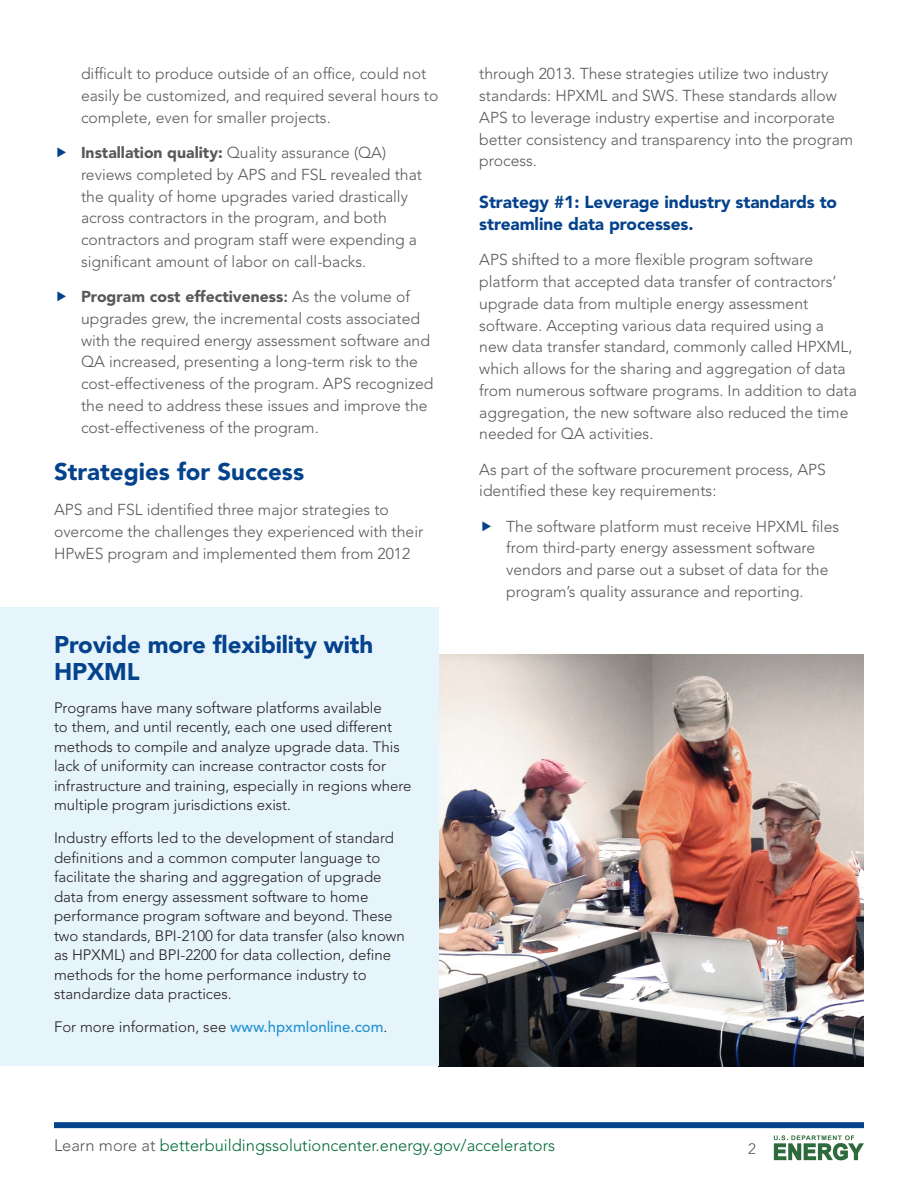
<style>
.page{position:relative;width:918px;height:1188px;background:#fff}
.page>*{position:absolute;margin:0;border:0;box-sizing:border-box;transform-origin:0 0}
.H1__span_cols{font:900 24px/27px "Avenir LT Std";letter-spacing:-.005em;color:#05428c}
.H2{font:900 17.25px/21.8px "Avenir LT Std";letter-spacing:-.005em;color:#05428c}
.t1{font:300 16.5px "Avenir LT Std";color:#006a35}
.Bulleted_List{font:300 15.75px/21.8px "Avenir LT Std";color:#57585a}
.Body_Text{font:300 15.75px/21.8px "Avenir LT Std";color:#57585a}
.H1__span_cols-2{font:300 15px/19.5px "Avenir LT Std";color:#231f20}
.t2{font:300 15px "Avenir LT Std";color:#57585a}
.s1{font-weight:900}
.s2{font-weight:800}
.s3{font-weight:500;color:#2393d1}
.s4{color:#57585a}
</style>
<div class="page">
<img style="left:439px;top:655px;width:425px;height:411px">
<div style="left:54px;top:1122px;width:810px;height:6px;background:#05428c"></div>
<svg style="left:774px;top:1135px;width:90px;height:25px"></svg>
<div style="left:0;top:608px;width:439px;height:458px;background:#e6f4fb"></div>
<p class="Bulleted_List" style="left:81px;top:63px;width:359px">difficult to produce outside of an office, could not easily be customized, and required several hours to complete, even for smaller projects.</p>
<p class="Bulleted_List" style="left:81px;top:142px;width:343px"><span class="s1">Installation quality:</span> Quality assurance (QA) reviews completed by APS and FSL revealed that the quality of home upgrades varied drastically across contractors in the program, and both contractors and program staff were expending a significant amount of labor on call-backs.</p>
<p class="Bulleted_List" style="left:81px;top:286px;width:354px"><span class="s1">Program cost effectiveness</span><span class="s2">:</span> As the volume of upgrades grew, the incremental costs associated with the required energy assessment software and QA increased, presenting a long-term risk to the cost-effectiveness of the program. APS recognized the need to address these issues and improve the cost-effectiveness of the program.</p>
<p class="H1__span_cols" style="left:54px;top:458px;width:252px">Strategies for Success</p>
<p class="Body_Text" style="left:54px;top:499px;width:371px">APS and FSL identified three major strategies to overcome the challenges they experienced with their<br>HPwES program and implemented them from 2012</p>
<p class="H1__span_cols" style="left:54px;top:631px;width:321px">Provide more flexibility with<br>HPXML</p>
<p class="H1__span_cols-2" style="left:54px;top:698px;width:359px">Programs have many software platforms available<br>to them, and until recently, each one used different methods to compile and analyze upgrade data. This lack of uniformity can increase contractor costs for infrastructure and training, especially in regions where multiple program jurisdictions exist.</p>
<p class="H1__span_cols-2" style="left:54px;top:828px;width:352px">Industry efforts led to the development of standard definitions and a common computer language to facilitate the sharing and aggregation of upgrade data from energy assessment software to home performance program software and beyond. These two standards, BPI-2100 for data transfer (also known as HPXML) and BPI-2200 for data collection, define methods for the home performance industry to standardize data practices.</p>
<p class="H1__span_cols-2" style="left:54px;top:1017px;width:335px">For more information, see <span class="s3">www.hpxmlonline.com</span>.</p>
<p class="Body_Text" style="left:479px;top:63px;width:376px">through 2013. These strategies utilize two industry standards: HPXML and SWS. These standards allow APS to leverage industry expertise and incorporate better consistency and transparency into the program process.</p>
<p class="H2" style="left:479px;top:191px;width:359px">Strategy #1: Leverage industry standards to streamline data processes.</p>
<p class="Body_Text" style="left:479px;top:249px;width:379px">APS shifted to a more flexible program software platform that accepted data transfer of contractors’ upgrade data from multiple energy assessment software. Accepting various data required using a<br>new data transfer standard, commonly called HPXML, which allows for the sharing and aggregation of data from numerous software programs. In addition to data aggregation, the new software also reduced the time needed for QA activities.</p>
<p class="Body_Text" style="left:479px;top:458px;width:348px">As part of the software procurement process, APS identified these key requirements:</p>
<p class="Bulleted_List" style="left:506px;top:515px;width:334px">The software platform must receive HPXML files from third-party energy assessment software vendors and parse out a subset of data for the program’s quality assurance and reporting.</p>
<p class="t1" style="left:54px;top:1136px;width:503px"><span class="s4">Learn more at</span> betterbuildingssolutioncenter.energy.gov/accelerators</p>
<p class="t2" style="left:748px;top:1140px;width:9px">2</p>
</div>
